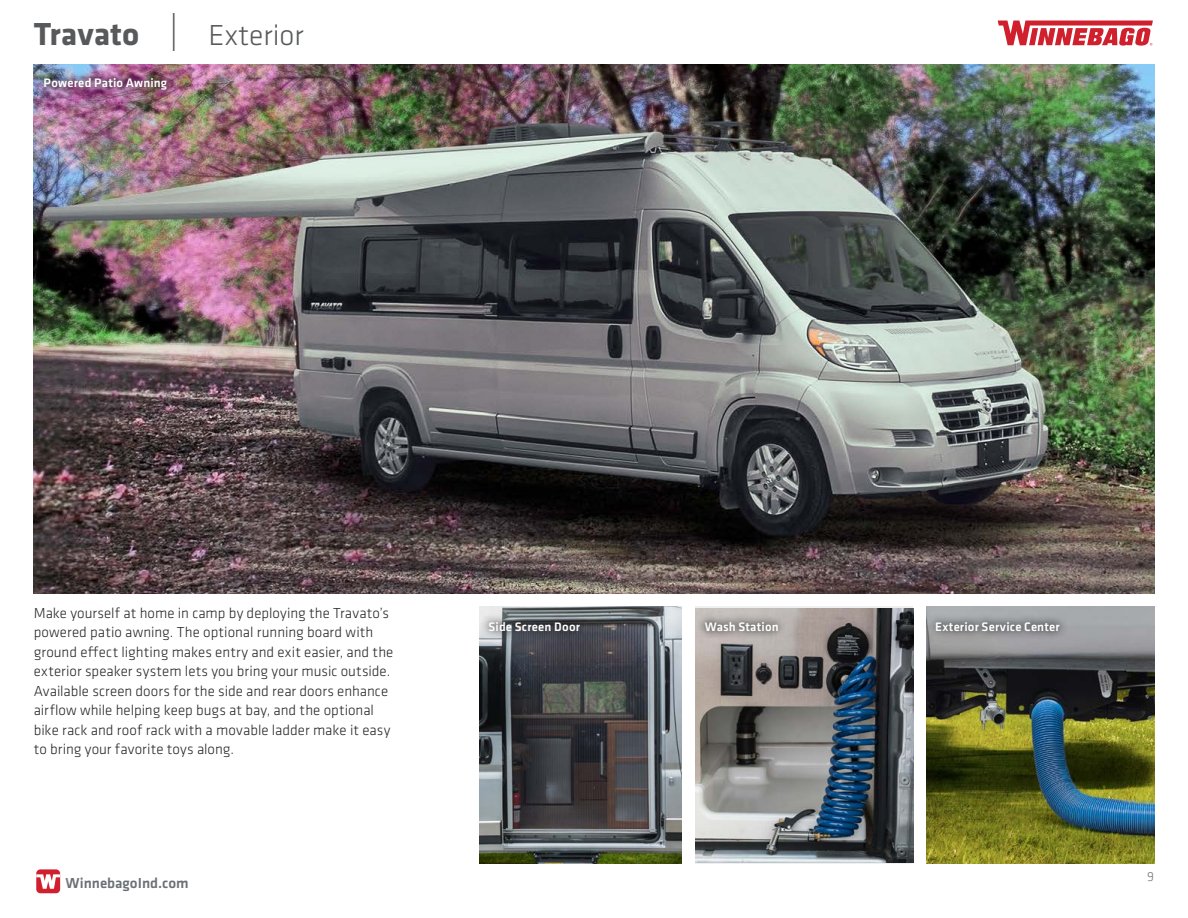
<style>
.page{position:relative;width:1188px;height:918px;background:#fff}
.page>*{position:absolute;margin:0;border:0;box-sizing:border-box;transform-origin:0 0}
.t1{font:300 37.95px "Klavika";color:#58595b}
.t2{font:700 33px "Klavika";color:#58595b}
.t3{font:300 30px "Klavika";color:#58595b}
.t4{font:300 15px/19.5px "Klavika";color:#272727}
.t5{font:500 15px "Klavika Basic";color:#6a7076}
.t6{font:300 13.5px "Klavika";color:#717275}
.t7{font:500 12.75px "Klavika Basic";letter-spacing:.015em;color:#fff}
</style>
<div class="page">
<svg style="left:36px;top:873px;width:25px;height:21px"></svg>
<div style="left:36px;top:869px;width:24px;height:24px;background:#d0202e;border-radius:4px"></div>
<svg style="left:36px;top:874px;width:24px;height:15px"></svg>
<svg style="left:998px;top:21px;width:155px;height:25px"></svg>
<img style="left:34px;top:65px;width:1120px;height:528px">
<img style="left:480px;top:607px;width:202px;height:257px">
<img style="left:695px;top:608px;width:218px;height:254px">
<img style="left:926px;top:607px;width:228px;height:257px">
<img style="left:36px;top:68px;width:140px;height:30px">
<svg style="left:480px;top:612px;width:108px;height:27px;background:#6a6e72"></svg>
<svg style="left:696px;top:612px;width:91px;height:27px;background:#a9a4a1"></svg>
<svg style="left:927px;top:612px;width:141px;height:27px;background:#919396"></svg>
<h2 class="t2" style="left:34px;top:10px;width:107px">Travato</h2>
<h1 class="t1" style="left:169px;top:8px;width:11px">|</h1>
<p class="t7" style="left:44px;top:74px;width:125px">Powered Patio Awning</p>
<h3 class="t3" style="left:208px;top:17px;width:97px">Exterior</h3>
<p class="t4" style="left:34px;top:603px;width:361px">Make yourself at home in camp by deploying the Travato’s powered patio awning. The optional running board with ground effect lighting makes entry and exit easier, and the exterior speaker system lets you bring your music outside.<br>Available screen doors for the side and rear doors enhance airflow while helping keep bugs at bay, and the optional bike rack and roof rack with a movable ladder make it easy to bring your favorite toys along.</p>
<p class="t5" style="left:66px;top:873px;width:125px">WinnebagoInd.com</p>
<p class="t7" style="left:489px;top:618px;width:93px">Side Screen Door</p>
<p class="t7" style="left:705px;top:618px;width:76px">Wash Station</p>
<p class="t7" style="left:935px;top:618px;width:126px">Exterior Service Center</p>
<p class="t6" style="left:1147px;top:868px;width:8px">9</p>
</div>
